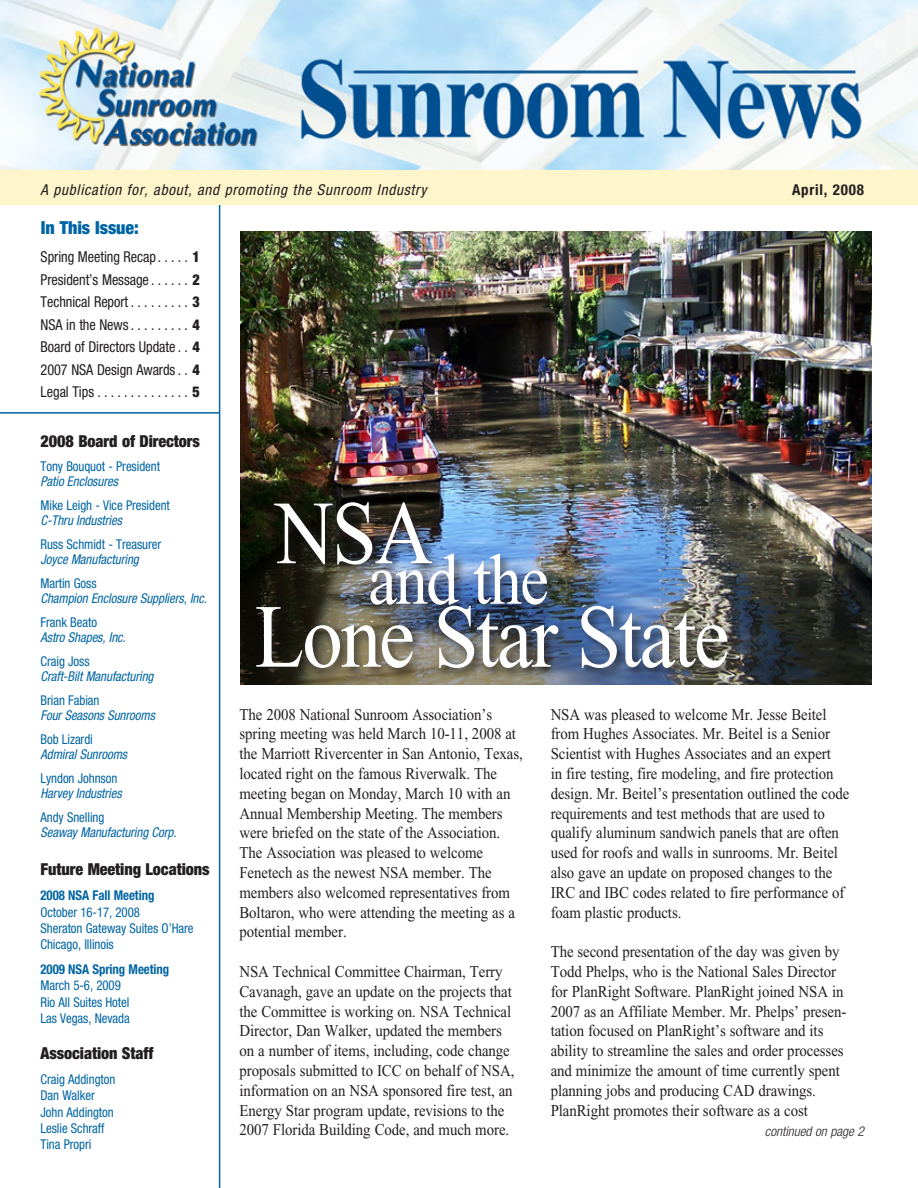
<style>
.page{position:relative;width:918px;height:1188px;background:#fff}
.page>*{position:absolute;margin:0;border:0;box-sizing:border-box;transform-origin:0 0}
.t1{font:90px "Times New Roman";letter-spacing:-.025em;color:#fff;scale:.9 1}
.t2{font:72px "Times New Roman";letter-spacing:-.025em;color:#fff;scale:.9 1}
.t3{font:900 condensed 18px "Helvetica Neue";letter-spacing:-.005em;color:#0065a4}
.t4{font:16.5px/19.8px "Times New Roman";letter-spacing:-.005em;color:#231f20;scale:.9 1}
.t5{font:900 condensed 16.5px "Helvetica Neue";letter-spacing:-.005em;color:#231f20}
.t6{font:condensed 15px "Helvetica Neue";letter-spacing:-.005em;color:#231f20;scale:.95 1}
.t7{font:italic condensed 15px "Helvetica Neue";letter-spacing:.05em;color:#231f20}
.t8{font:700 condensed 15px "Helvetica Neue";letter-spacing:.05em;color:#231f20}
.t9{font:condensed 13.5px "Helvetica Neue";letter-spacing:-.005em;color:#0065a4;scale:.95 1}
.t10{font:italic condensed 13.5px "Helvetica Neue";letter-spacing:-.005em;color:#0065a4;scale:.95 1}
.t11{font:700 condensed 13.5px "Helvetica Neue";letter-spacing:-.005em;color:#0065a4;scale:.95 1}
.t12{font:italic 300 condensed 13.5px "Helvetica Neue";color:#231f20}
.s1{font-weight:900}
</style>
<div class="page">
<img style="left:241px;top:231px;width:631px;height:454px">
<img style="left:0;top:0;width:918px;height:170px">
<hr style="left:0;top:412px;width:220px;height:2px;background:#0065a4">
<hr style="left:219px;top:200px;width:1px;height:988px;background:#0065a4">
<div style="left:0;top:170px;width:918px;height:35px;background:#fef5cb"></div>
<div style="left:252px;top:499px;width:600px;height:225px;background:#231f20;opacity:.75"></div>
<p class="t7" style="left:40px;top:181px;width:388px">A publication for, about, and promoting the Sunroom Industry</p>
<p class="t8" style="left:792px;top:180px;width:73px">April, 2008</p>
<p class="t3" style="left:41px;top:217px;width:99px">In This Issue:</p>
<p class="t6" style="left:41px;top:248px;width:169px">Spring Meeting Recap . . . . . <span class="s1">1</span></p>
<p class="t6" style="left:41px;top:271px;width:169px">President’s Message . . . . . . <span class="s1">2</span></p>
<p class="t6" style="left:41px;top:293px;width:169px">Technical Report . . . . . . . . . <span class="s1">3</span></p>
<p class="t6" style="left:41px;top:316px;width:169px">NSA in the News . . . . . . . . . <span class="s1">4</span></p>
<p class="t6" style="left:41px;top:338px;width:169px">Board of Directors Update . . <span class="s1">4</span></p>
<p class="t6" style="left:41px;top:361px;width:169px">2007 NSA Design Awards . . <span class="s1">4</span></p>
<p class="t6" style="left:41px;top:383px;width:169px">Legal Tips . . . . . . . . . . . . . . <span class="s1">5</span></p>
<p class="t5" style="left:40px;top:431px;width:161px">2008 Board of Directors</p>
<p class="t9" style="left:40px;top:459px;width:127px">Tony Bouquot - President</p>
<p class="t10" style="left:40px;top:474px;width:83px">Patio Enclosures</p>
<p class="t9" style="left:40px;top:498px;width:138px">Mike Leigh - Vice President</p>
<p class="t10" style="left:40px;top:513px;width:87px">C-Thru Industries</p>
<p class="t9" style="left:40px;top:537px;width:129px">Russ Schmidt - Treasurer</p>
<p class="t10" style="left:40px;top:552px;width:105px">Joyce Manufacturing</p>
<p class="t9" style="left:40px;top:576px;width:61px">Martin Goss</p>
<p class="t10" style="left:40px;top:591px;width:177px">Champion Enclosure Suppliers, Inc.</p>
<p class="t9" style="left:40px;top:615px;width:61px">Frank Beato</p>
<p class="t10" style="left:40px;top:630px;width:91px">Astro Shapes, Inc.</p>
<p class="t9" style="left:40px;top:654px;width:53px">Craig Joss</p>
<p class="t10" style="left:40px;top:669px;width:121px">Craft-Bilt Manufacturing</p>
<p class="t9" style="left:40px;top:693px;width:64px">Brian Fabian</p>
<p class="t10" style="left:40px;top:708px;width:122px">Four Seasons Sunrooms</p>
<p class="t9" style="left:40px;top:732px;width:57px">Bob Lizardi</p>
<p class="t10" style="left:40px;top:747px;width:93px">Admiral Sunrooms</p>
<p class="t9" style="left:40px;top:771px;width:82px">Lyndon Johnson</p>
<p class="t10" style="left:40px;top:786px;width:87px">Harvey Industries</p>
<p class="t9" style="left:40px;top:810px;width:69px">Andy Snelling</p>
<p class="t10" style="left:40px;top:825px;width:145px">Seaway Manufacturing Corp.</p>
<p class="t5" style="left:40px;top:859px;width:171px">Future Meeting Locations</p>
<p class="t11" style="left:40px;top:888px;width:121px">2008 NSA Fall Meeting</p>
<p class="t9" style="left:40px;top:904px;width:106px">October 16-17, 2008</p>
<p class="t9" style="left:40px;top:920px;width:163px">Sheraton Gateway Suites O’Hare</p>
<p class="t9" style="left:40px;top:937px;width:79px">Chicago, Illinois</p>
<p class="t11" style="left:40px;top:961px;width:137px">2009 NSA Spring Meeting</p>
<p class="t9" style="left:40px;top:978px;width:86px">March 5-6, 2009</p>
<p class="t9" style="left:40px;top:994px;width:95px">Rio All Suites Hotel</p>
<p class="t9" style="left:40px;top:1010px;width:95px">Las Vegas, Nevada</p>
<p class="t5" style="left:40px;top:1043px;width:115px">Association Staff</p>
<p class="t9" style="left:40px;top:1072px;width:80px">Craig Addington</p>
<p class="t9" style="left:40px;top:1088px;width:59px">Dan Walker</p>
<p class="t9" style="left:40px;top:1104px;width:79px">John Addington</p>
<p class="t9" style="left:40px;top:1120px;width:69px">Leslie Schraff</p>
<p class="t9" style="left:40px;top:1136px;width:55px">Tina Propri</p>
<p class="t1" style="left:275px;top:484px;width:177px">NSA</p>
<p class="t2" style="left:368px;top:540px;width:202px">and the</p>
<p class="t1" style="left:255px;top:588px;width:529px">Lone Star State</p>
<p class="t4" style="left:239px;top:704px;width:316px">The 2008 National Sunroom Association’s spring meeting was held March 10-11, 2008 at the Marriott Rivercenter in San Antonio, Texas, located right on the famous Riverwalk. The meeting began on Monday, March 10 with an Annual Membership Meeting. The members were briefed on the state of the Association.<br>The Association was pleased to welcome Fenetech as the newest NSA member. The members also welcomed representatives from Boltaron, who were attending the meeting as a potential member.</p>
<p class="t4" style="left:239px;top:962px;width:307px">NSA Technical Committee Chairman, Terry Cavanagh, gave an update on the projects that the Committee is working on. NSA Technical Director, Dan Walker, updated the members on a number of items, including, code change proposals submitted to ICC on behalf of NSA, information on an NSA sponsored fire test, an Energy Star program update, revisions to the 2007 Florida Building Code, and much more.</p>
<p class="t4" style="left:551px;top:704px;width:333px">NSA was pleased to welcome Mr. Jesse Beitel from Hughes Associates. Mr. Beitel is a Senior Scientist with Hughes Associates and an expert<br>in fire testing, fire modeling, and fire protection design. Mr. Beitel’s presentation outlined the code requirements and test methods that are used to qualify aluminum sandwich panels that are often used for roofs and walls in sunrooms. Mr. Beitel also gave an update on proposed changes to the IRC and IBC codes related to fire performance of foam plastic products.</p>
<p class="t4" style="left:551px;top:942px;width:330px">The second presentation of the day was given by Todd Phelps, who is the National Sales Director for PlanRight Software. PlanRight joined NSA in 2007 as an Affiliate Member. Mr. Phelps’ presen&shy;tation focused on PlanRight’s software and its ability to streamline the sales and order processes and minimize the amount of time currently spent planning jobs and producing CAD drawings.<br>PlanRight promotes their software as a cost</p>
<p class="t12" style="left:765px;top:1124px;width:101px">continued on page 2</p>
</div>
